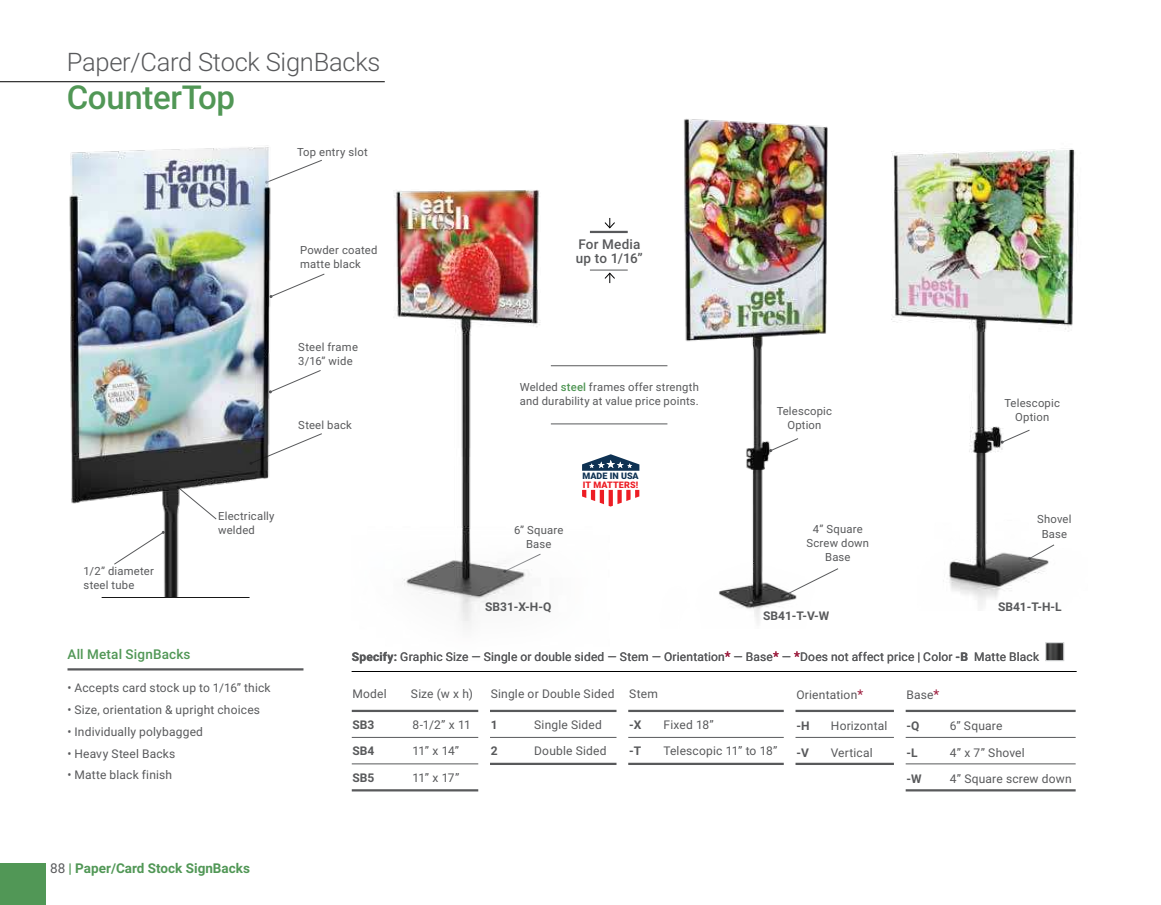
<style>
.page{position:relative;width:1161px;height:905px;background:#fff}
.page>*{position:absolute;margin:0;border:0;box-sizing:border-box;transform-origin:0 0}
.t1{font:500 33px "Roboto";letter-spacing:-.01em;color:#519756}
.t2{font:300 25.5px "Roboto";letter-spacing:-.01em;color:#58595b}
.t3{font:700 13.5px "Roboto";color:#519756}
.t4{font:500 13.5px/13.5px "Roboto";letter-spacing:.01em;color:#58595b}
.t5{font:500 13.5px "Roboto";letter-spacing:.015em;color:#519756}
.t6{font:12px "Roboto";letter-spacing:.015em;color:#58595b}
.t7{font:700 12px "Roboto";color:#58595b}
.t8{font:11.25px/14.1px "Roboto";letter-spacing:.02em;color:#58595b;text-align:center}
.t9{font:900 9px "Roboto";letter-spacing:.02em;color:#ed1d24}
.t10{font:900 9px "Roboto";letter-spacing:.005em;color:#0f3253}
.s1{font-weight:500;color:#519756}
.s2{font-weight:700}
.s3{font-size:13.5px;color:#9b1b3c}
.s4{font-weight:400;color:#58595b}
</style>
<div class="page">
<img style="left:394px;top:190px;width:225px;height:436px">
<div style="left:0;top:863px;width:46px;height:41px;background:#519756"></div>
<hr style="left:0;top:81px;width:385px;height:1px;background:#000">
<hr style="left:102px;top:597px;width:148px;height:1px;background:#000">
<svg style="left:604px;top:218px;width:12px;height:11px"></svg>
<hr style="left:590px;top:270px;width:38px;height:1px;background:#58595b">
<hr style="left:590px;top:231px;width:38px;height:2px;background:#58595b">
<svg style="left:604px;top:272px;width:12px;height:11px"></svg>
<img style="left:891px;top:148px;width:184px;height:458px">
<svg style="left:1001px;top:429px;width:29px;height:14px"></svg>
<svg style="left:1028px;top:544px;width:27px;height:16px"></svg>
<img style="left:643px;top:118px;width:185px;height:505px">
<svg style="left:781px;top:567px;width:57px;height:31px"></svg>
<svg style="left:769px;top:437px;width:30px;height:15px"></svg>
<img style="left:69px;top:145px;width:202px;height:451px">
<svg style="left:265px;top:159px;width:57px;height:25px"></svg>
<svg style="left:269px;top:369px;width:52px;height:24px"></svg>
<svg style="left:269px;top:273px;width:56px;height:25px"></svg>
<svg style="left:177px;top:486px;width:40px;height:34px"></svg>
<svg style="left:113px;top:531px;width:52px;height:34px"></svg>
<svg style="left:249px;top:432px;width:73px;height:33px"></svg>
<hr style="left:68px;top:668px;width:235px;height:2px;background:#58595b">
<hr style="left:352px;top:709px;width:126px;height:3px;background:#58595b">
<hr style="left:352px;top:737px;width:126px;height:1px;background:#58595b">
<hr style="left:352px;top:763px;width:126px;height:1px;background:#58595b">
<hr style="left:352px;top:789px;width:126px;height:2px;background:#58595b">
<hr style="left:490px;top:709px;width:127px;height:3px;background:#58595b">
<hr style="left:490px;top:737px;width:127px;height:1px;background:#58595b">
<hr style="left:490px;top:762px;width:127px;height:3px;background:#58595b">
<hr style="left:628px;top:709px;width:156px;height:3px;background:#58595b">
<hr style="left:628px;top:737px;width:156px;height:1px;background:#58595b">
<hr style="left:628px;top:762px;width:156px;height:3px;background:#58595b">
<hr style="left:796px;top:709px;width:98px;height:3px;background:#58595b">
<hr style="left:796px;top:737px;width:98px;height:1px;background:#58595b">
<hr style="left:796px;top:762px;width:98px;height:3px;background:#58595b">
<hr style="left:906px;top:709px;width:170px;height:3px;background:#58595b">
<hr style="left:906px;top:737px;width:170px;height:1px;background:#58595b">
<hr style="left:906px;top:763px;width:170px;height:1px;background:#58595b">
<hr style="left:906px;top:789px;width:170px;height:2px;background:#58595b">
<hr style="left:551px;top:365px;width:116px;height:1px;background:#58595b">
<hr style="left:551px;top:423px;width:116px;height:1px;background:#58595b">
<img style="left:1047px;top:644px;width:15px;height:15px">
<hr style="left:352px;top:671px;width:724px;height:1px;background:#000">
<div style="left:1045px;top:642px;width:19px;height:19px;border:1px solid #d1d3d4"></div>
<svg style="left:503px;top:553px;width:38px;height:19px"></svg>
<svg style="left:582px;top:490px;width:57px;height:16px"></svg>
<svg style="left:582px;top:454px;width:57px;height:16px"></svg>
<h2 class="t2" style="left:67px;top:52px;width:315px">Paper/Card Stock SignBacks</h2>
<h1 class="t1" style="left:67px;top:84px;width:170px">CounterTop</h1>
<p class="t8" style="left:297px;top:145px;width:72px">Top entry slot</p>
<p class="t8" style="left:300px;top:243px;width:79px;text-align:left">Powder coated matte black</p>
<p class="t4" style="left:576px;top:239px;width:69px">For Media up to 1/16”</p>
<p class="t8" style="left:84px;top:564px;width:72px;text-align:left">1/2” diameter steel tube</p>
<p class="t8" style="left:218px;top:509px;width:58px;text-align:left">Electrically welded</p>
<p class="t5" style="left:68px;top:648px;width:125px">All Metal SignBacks</p>
<p class="t6" style="left:68px;top:682px;width:205px">• Accepts card stock up to 1/16” thick</p>
<p class="t6" style="left:68px;top:704px;width:194px">• Size, orientation &amp; upright choices</p>
<p class="t6" style="left:68px;top:726px;width:137px">• Individually polybagged</p>
<p class="t6" style="left:68px;top:748px;width:109px">• Heavy Steel Backs</p>
<p class="t6" style="left:68px;top:769px;width:106px">• Matte black finish</p>
<p class="t8" style="left:298px;top:340px;width:61px;text-align:left">Steel frame<br>3/16” wide</p>
<p class="t8" style="left:298px;top:418px;width:55px">Steel back</p>
<p class="t8" style="left:520px;top:381px;width:181px;text-align:left">Welded <span class="s1">steel</span> frames offer strength and durability at value price points.</p>
<p class="t8" style="left:514px;top:523px;width:51px">6” Square<br>Base</p>
<p class="t10" style="left:582px;top:471px;width:58px">MADE IN USA</p>
<p class="t9" style="left:583px;top:479px;width:57px">IT MATTERS!</p>
<p class="t7" style="left:485px;top:602px;width:68px">SB31-X-H-Q</p>
<p class="t8" style="left:777px;top:405px;width:57px">Telescopic<br>Option</p>
<p class="t8" style="left:806px;top:522px;width:64px">4” Square<br>Screw down<br>Base</p>
<p class="t7" style="left:763px;top:611px;width:68px">SB41-T-V-W</p>
<p class="t8" style="left:1005px;top:397px;width:57px">Telescopic<br>Option</p>
<p class="t8" style="left:1037px;top:513px;width:36px">Shovel<br>Base</p>
<p class="t7" style="left:998px;top:602px;width:65px">SB41-T-H-L</p>
<p class="t6" style="left:352px;top:651px;width:618px"><span class="s2">Specify:</span> Graphic Size — Single or double sided — Stem — Orientation<span class="s3">*</span> — Base<span class="s3">*</span> — <span class="s3">*</span>Does not affect price | Color <span class="s2">-B</span></p>
<p class="t6" style="left:974px;top:651px;width:67px">Matte Black</p>
<p class="t6" style="left:352px;top:688px;width:36px">Model</p>
<p class="t6" style="left:411px;top:688px;width:63px">Size (w x h)</p>
<p class="t7" style="left:352px;top:719px;width:23px">SB3</p>
<p class="t6" style="left:412px;top:719px;width:60px">8-1/2” x 11</p>
<p class="t7" style="left:352px;top:746px;width:23px">SB4</p>
<p class="t6" style="left:412px;top:745px;width:48px">11” x 14”</p>
<p class="t7" style="left:352px;top:772px;width:23px">SB5</p>
<p class="t6" style="left:412px;top:772px;width:48px">11” x 17”</p>
<p class="t6" style="left:491px;top:688px;width:125px">Single or Double Sided</p>
<p class="t7" style="left:491px;top:719px;width:8px">1</p>
<p class="t6" style="left:534px;top:719px;width:69px">Single Sided</p>
<p class="t7" style="left:491px;top:746px;width:8px">2</p>
<p class="t6" style="left:534px;top:745px;width:74px">Double Sided</p>
<p class="t6" style="left:629px;top:688px;width:30px">Stem</p>
<p class="t7" style="left:629px;top:719px;width:14px">-X</p>
<p class="t6" style="left:664px;top:719px;width:52px">Fixed 18”</p>
<p class="t7" style="left:629px;top:746px;width:14px">-T</p>
<p class="t6" style="left:664px;top:745px;width:115px">Telescopic 11” to 18”</p>
<p class="t6" style="left:796px;top:689px;width:68px">Orientation<span class="s3">*</span></p>
<p class="t7" style="left:796px;top:721px;width:15px">-H</p>
<p class="t6" style="left:831px;top:720px;width:58px">Horizontal</p>
<p class="t7" style="left:796px;top:747px;width:14px">-V</p>
<p class="t6" style="left:831px;top:746px;width:43px">Vertical</p>
<p class="t6" style="left:906px;top:689px;width:34px">Base<span class="s3">*</span></p>
<p class="t7" style="left:906px;top:721px;width:14px">-Q</p>
<p class="t6" style="left:950px;top:720px;width:54px">6” Square</p>
<p class="t7" style="left:906px;top:747px;width:13px">-L</p>
<p class="t6" style="left:950px;top:746px;width:76px">4” x 7” Shovel</p>
<p class="t7" style="left:906px;top:773px;width:17px">-W</p>
<p class="t6" style="left:950px;top:773px;width:123px">4” Square screw down</p>
<p class="t3" style="left:50px;top:862px;width:201px"><span class="s4">88</span> | Paper/Card Stock SignBacks</p>
</div>
